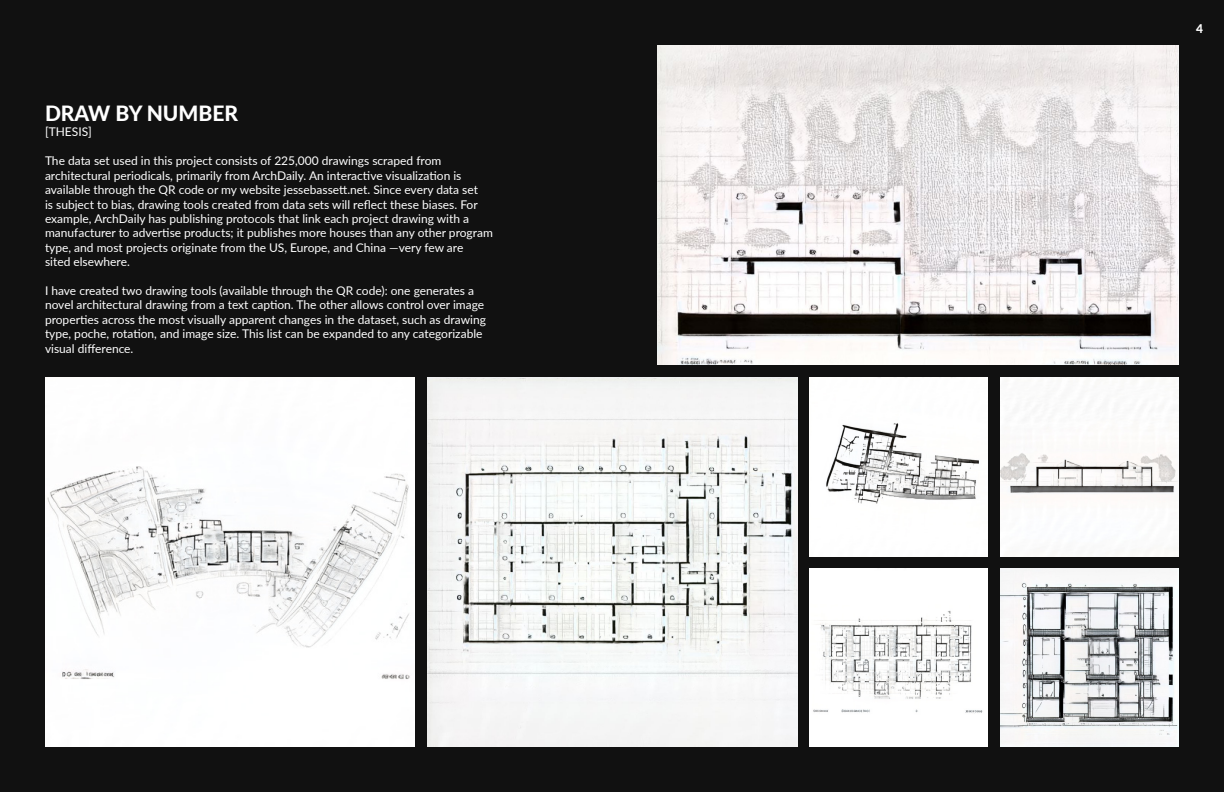
<style>
.page{position:relative;width:1224px;height:792px;background:#111}
.page>*{position:absolute;margin:0;border:0;box-sizing:border-box;transform-origin:0 0}
.t1{font:800 21px "Lato";color:#fff}
.t2{font:12px/14.4px "Lato";color:#fff}
.t3{font:800 12px "Lato";color:#fff}
</style>
<div class="page">
<img style="left:45px;top:377px;width:370px;height:370px">
<img style="left:427px;top:377px;width:370px;height:370px">
<img style="left:809px;top:568px;width:179px;height:179px">
<img style="left:809px;top:377px;width:179px;height:179px">
<img style="left:1000px;top:377px;width:179px;height:179px">
<img style="left:1000px;top:568px;width:179px;height:179px">
<img style="left:657px;top:45px;width:522px;height:320px">
<p class="t1" style="left:45px;top:98px;width:195px">DRAW BY NUMBER</p>
<p class="t2" style="left:45px;top:124px;width:48px">[THESIS]</p>
<p class="t2" style="left:45px;top:153px;width:398px">The data set used in this project consists of 225,000 drawings scraped from</p>
<p class="t2" style="left:45px;top:168px;width:418px">architectural periodicals, primarily from ArchDaily. An interactive visualization is</p>
<p class="t2" style="left:45px;top:182px;width:449px">available through the QR code or my website jessebassett.net. Since every data set<br>is subject to bias, drawing tools created from data sets will reflect these biases. For example, ArchDaily has publishing protocols that link each project drawing with a manufacturer to advertise products; it publishes more houses than any other program type, and most projects originate from the US, Europe, and China —very few are<br>sited elsewhere.</p>
<p class="t2" style="left:45px;top:283px;width:431px">I have created two drawing tools (available through the QR code): one generates a</p>
<p class="t2" style="left:45px;top:297px;width:441px">novel architectural drawing from a text caption. The other allows control over image</p>
<p class="t2" style="left:45px;top:312px;width:443px">properties across the most visually apparent changes in the dataset, such as drawing</p>
<p class="t2" style="left:45px;top:326px;width:439px">type, poche, rotation, and image size. This list can be expanded to any categorizable</p>
<p class="t2" style="left:45px;top:341px;width:90px">visual difference.</p>
<p class="t3" style="left:1196px;top:20px;width:8px">4</p>
</div>
